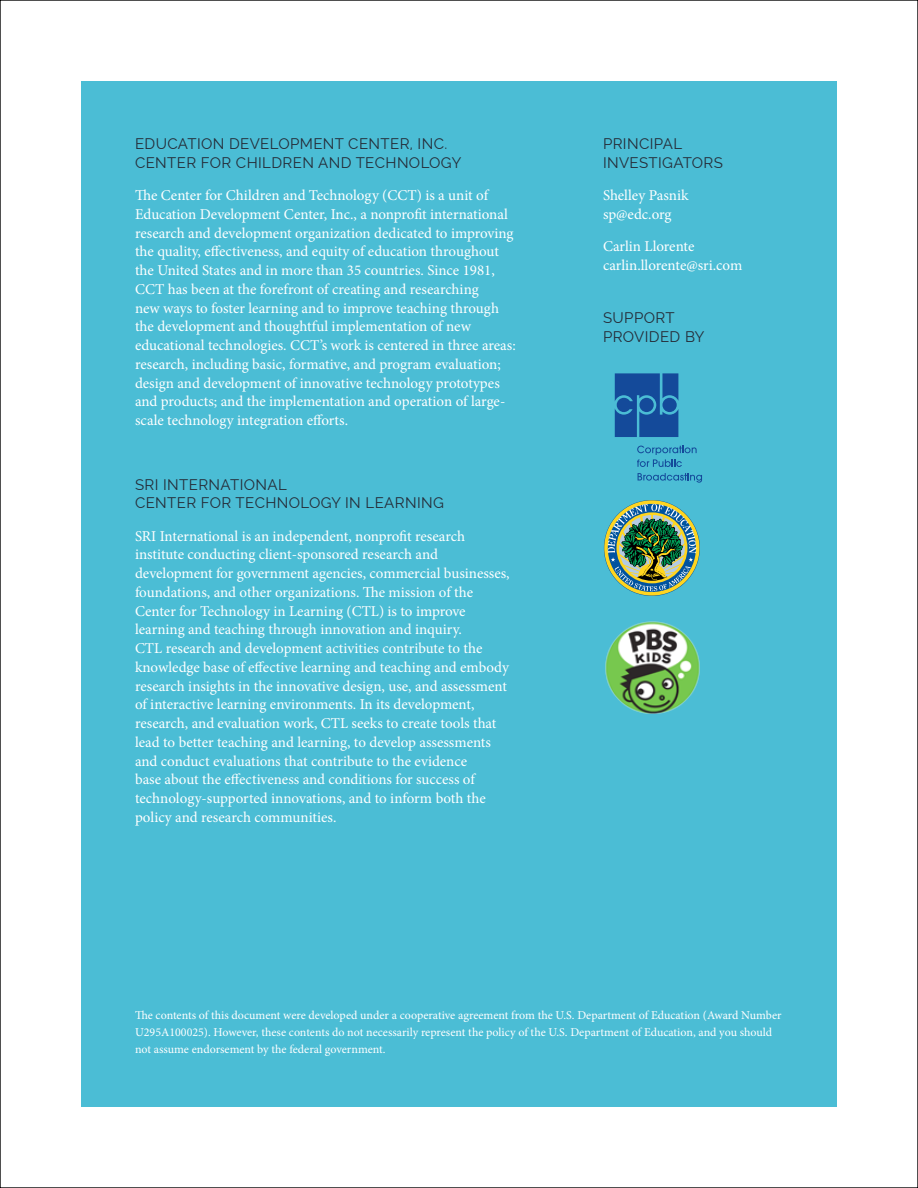
<style>
.page{position:relative;width:918px;height:1188px;background:#fff}
.page>*{position:absolute;margin:0;border:0;box-sizing:border-box;transform-origin:0 0}
.t1{font:15px/18.8px "Minion Pro";letter-spacing:-.005em;color:#fff}
.t2{font:15px/18.8px "Raleway";letter-spacing:.025em;color:#252b37}
.t3{font:12px/17.2px "Minion Pro";color:#fff}
</style>
<div class="page">
<div style="left:81px;top:81px;width:756px;height:1026px;background:#4bbdd5"></div>
<div style="left:604px;top:500px;width:95px;height:96px;border:4px solid #ffd520;border-radius:50%"></div>
<img style="left:608px;top:504px;width:88px;height:87px">
<div style="left:616px;top:512px;width:71px;height:71px;border:3px solid #ffd520;border-radius:50%"></div>
<svg style="left:638px;top:473px;width:64px;height:10px"></svg>
<svg style="left:637px;top:446px;width:60px;height:21px"></svg>
<svg style="left:615px;top:373px;width:63px;height:64px;background:#1b5aa2"></svg>
<img style="left:605px;top:621px;width:95px;height:93px">
<p class="t2" style="left:135px;top:134px;width:156px">EDUCATION DEVELOPM</p>
<p class="t2" style="left:135px;top:134px;width:314px;text-indent:178px">ENT CENTER, INC.<br>CENTER FOR CH ILDREN AND TECH</p>
<p class="t2" style="left:397px;top:153px;width:55px">NOLOGY</p>
<p class="t1" style="left:135px;top:186px;width:382px">The Center for Children and Technology (CCT) is a unit of Education Development Center, Inc., a nonprofit international research and development organization dedicated to improving the quality, effectiveness, and equity of education throughout the United States and in more than 35 countries. Since 1981, CCT has been at the forefront of creating and researching<br>new ways to foster learning and to improve teaching through the development and thoughtful implementation of new educational technologies. CCT’s work is centered in three areas: research, including basic, formative, and program evaluation; design and development of innovative technology prototypes and products; and the implementation and operation of large&shy;scale technology integration efforts.</p>
<p class="t2" style="left:135px;top:475px;width:143px">SRI I NTERNATIONAL<br>CENTER FOR TECH</p>
<p class="t2" style="left:277px;top:494px;width:167px">NOLOGY IN LEARNING</p>
<p class="t1" style="left:135px;top:527px;width:376px">SRI International is an independent, nonprofit research institute conducting client-sponsored research and development for government agencies, commercial businesses, foundations, and other organizations. The mission of the Center for Technology in Learning (CTL) is to improve learning and teaching through innovation and inquiry.<br>CTL research and development activities contribute to the knowledge base of effective learning and teaching and embody research insights in the innovative design, use, and assessment of interactive learning environments. In its development, research, and evaluation work, CTL seeks to create tools that lead to better teaching and learning, to develop assessments and conduct evaluations that contribute to the evidence<br>base about the effectiveness and conditions for success of technology-supported innovations, and to inform both the policy and research communities.</p>
<p class="t2" style="left:603px;top:134px;width:61px">PRINCIPAL<br>I NVEST</p>
<p class="t2" style="left:658px;top:153px;width:15px">IGAT</p>
<p class="t2" style="left:692px;top:153px;width:31px">ORS</p>
<p class="t1" style="left:603px;top:186px;width:87px">Shelley Pasnik sp@edc.org</p>
<p class="t1" style="left:603px;top:237px;width:141px">Carlin Llorente carlin.llorente@sri.com</p>
<p class="t2" style="left:603px;top:308px;width:69px">SUPPORT<br>PROVIDED</p>
<p class="t2" style="left:685px;top:327px;width:11px">BY</p>
<p class="t3" style="left:135px;top:1006px;width:648px">The contents of this document were developed under a cooperative agreement from the U.S. Department of Education (Award Number<br>U295A100025). However, these contents do not necessarily represent the policy of the U.S. Department of Education, and you should not assume endorsement by the federal government.</p>
</div>
